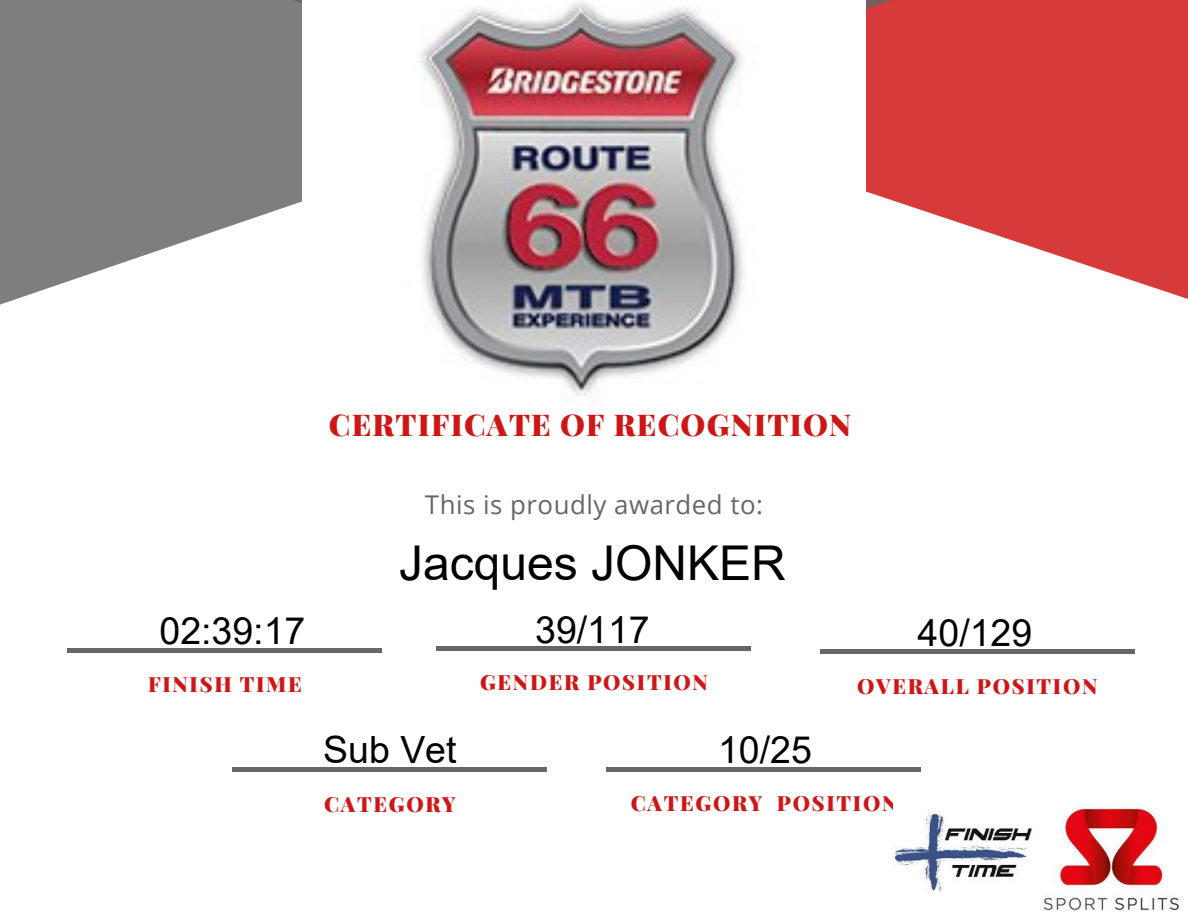
<style>
.page{position:relative;width:1188px;height:918px;background:#fff}
.page>*{position:absolute;margin:0;border:0;box-sizing:border-box;transform-origin:0 0}
.t1{font:48px "Arial";color:#000}
.t2{font:37.5px "Arial";color:#000}
.t3{font:900 30.15px "Playfair Display";letter-spacing:.04em;color:#cf1616}
.t4{font:25.8px "Open Sans";letter-spacing:.02em;color:#666}
.t5{font:900 21px "Playfair Display";letter-spacing:.08em;color:#cf1616}
</style>
<div class="page">
<svg style="left:893px;top:0;width:295px;height:299px;fill:#d63a3a"></svg>
<svg style="left:0;top:0;width:893px;height:305px;fill:#7e7e7e"></svg>
<div style="left:606px;top:767px;width:315px;height:5px;background:#666"></div>
<div style="left:436px;top:646px;width:315px;height:5px;background:#666"></div>
<hr style="left:232px;top:768px;width:315px;height:4px;background:#666">
<div style="left:67px;top:648px;width:315px;height:5px;background:#666"></div>
<hr style="left:820px;top:650px;width:315px;height:4px;background:#666">
<img style="left:1042px;top:804px;width:137px;height:107px">
<img style="left:894px;top:811px;width:138px;height:81px">
<img style="left:302px;top:0;width:564px;height:397px">
<h3 class="t3" style="left:329px;top:403px;width:524px">CERTIFICATE OF RECOGNITION</h3>
<p class="t4" style="left:425px;top:486px;width:340px">This is proudly awarded to:</p>
<h2 class="t2" style="left:160px;top:610px;width:147px">02:39:17</h2>
<h1 class="t1" style="left:399px;top:537px;width:388px">Jacques JONKER</h1>
<h2 class="t2" style="left:535px;top:609px;width:116px">39/117</h2>
<h2 class="t2" style="left:918px;top:612px;width:116px">40/129</h2>
<p class="t5" style="left:480px;top:668px;width:229px">GENDER POSITION</p>
<p class="t5" style="left:148px;top:669px;width:155px">FINISH TIME</p>
<p class="t5" style="left:857px;top:671px;width:242px">OVERALL POSITION</p>
<h2 class="t2" style="left:323px;top:729px;width:135px">Sub Vet</h2>
<p class="t5" style="left:324px;top:789px;width:133px">CATEGORY</p>
<h2 class="t2" style="left:718px;top:729px;width:95px">10/25</h2>
<p class="t5" style="left:631px;top:788px;width:268px">CATEGORY POSITION</p>
</div>
